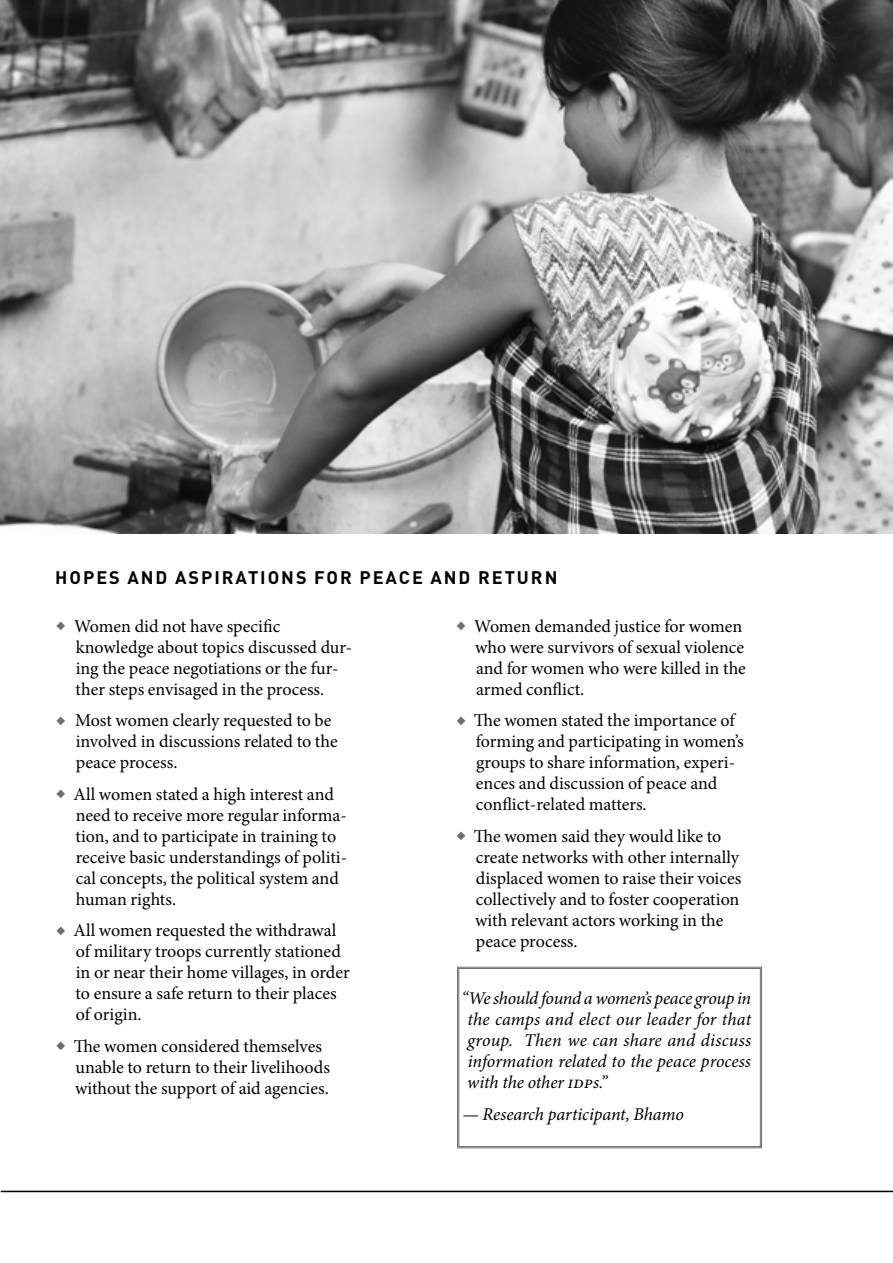
<style>
.page{position:relative;width:893px;height:1263px;background:#fff}
.page>*{position:absolute;margin:0;border:0;box-sizing:border-box;transform-origin:0 0}
.t1{font:18px/21px "Minion Pro";color:#000}
.t2{font:italic 18px/21px "Minion Pro";color:#000;text-align:justify}
.t3{font:700 18px "DIN Pro";letter-spacing:.11em;color:#000}
.s1{color:#6d6e71}
</style>
<div class="page">
<img style="left:0;top:0;width:893px;height:534px">
<svg style="left:457px;top:967px;width:305px;height:181px"></svg>
<div style="left:459px;top:968px;width:301px;height:179px;border:1px solid #6d6e71"></div>
<hr style="left:1px;top:1191px;width:892px;height:1px;background:#000">
<p class="t3" style="left:55px;top:566px;width:504px">HOPES AND ASPIRATIONS FOR PEACE AND RETURN</p>
<p class="t1" style="left:475px;top:615px;width:272px;text-indent:-19px"><span class="s1">◆</span> Women demanded justice for women who were survivors of sexual violence and for women who were killed in the armed conflict.</p>
<p class="t1" style="left:476px;top:710px;width:270px;text-indent:-19px"><span class="s1">◆</span> The women stated the importance of forming and participating in women’s groups to share information, experi&shy;ences and discussion of peace and conflict-related matters.</p>
<p class="t1" style="left:475px;top:825px;width:268px;text-indent:-19px"><span class="s1">◆</span> The women said they would like to create networks with other internally displaced women to raise their voices collectively and to foster cooperation with relevant actors working in the peace process.</p>
<p class="t1" style="left:76px;top:615px;width:278px;text-indent:-19px"><span class="s1">◆</span> Women did not have specific knowledge about topics discussed dur&shy;ing the peace negotiations or the fur&shy;ther steps envisaged in the process.</p>
<p class="t1" style="left:76px;top:710px;width:264px;text-indent:-19px"><span class="s1">◆</span> Most women clearly requested to be involved in discussions related to the peace process.</p>
<p class="t1" style="left:76px;top:783px;width:273px;text-indent:-19px"><span class="s1">◆</span> All women stated a high interest and need to receive more regular informa&shy;tion, and to participate in training to receive basic understandings of politi&shy;cal concepts, the political system and human rights.</p>
<p class="t1" style="left:76px;top:920px;width:276px;text-indent:-19px"><span class="s1">◆</span> All women requested the withdrawal of military troops currently stationed in or near their home villages, in order to ensure a safe return to their places of origin.</p>
<p class="t1" style="left:75px;top:1035px;width:257px;text-indent:-19px"><span class="s1">◆</span> The women considered themselves unable to return to their livelihoods without the support of aid agencies.</p>
<p class="t2" style="left:467px;top:988px;width:286px;text-indent:-6px">“We should found a women’s peace group in the camps and elect our leader for that group. Then we can share and discuss information related to the peace process with the other IDPs.”</p>
<p class="t2" style="left:462px;top:1104px;width:223px">— Research participant, Bhamo</p>
</div>
